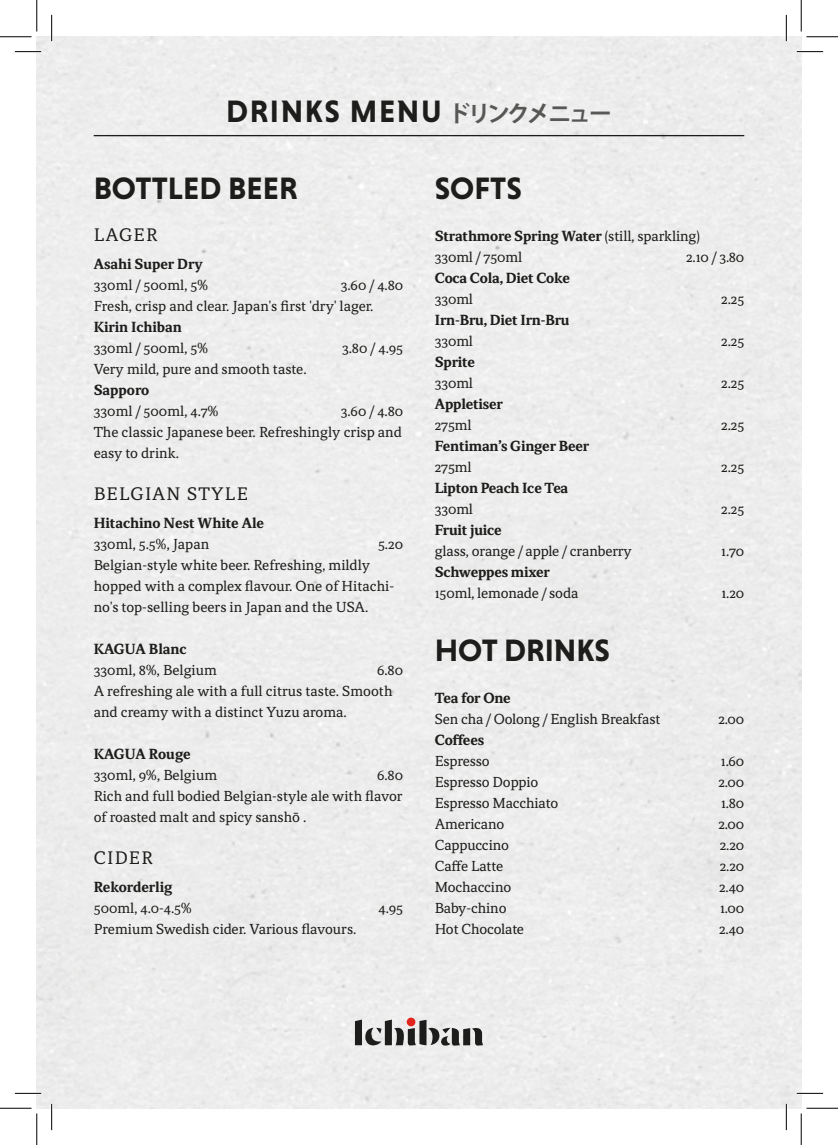
<style>
.page{position:relative;width:838px;height:1145px;background:#fff}
.page>*{position:absolute;margin:0;border:0;box-sizing:border-box;transform-origin:0 0}
.Price{font:700 31.5px "Niveau Grotesk";color:#1d1d1b}
.Price-2{font:700 31.5px "Niveau Grotesk";letter-spacing:.05em;color:#1d1d1b}
.t1{font:17.5px "Atiza Text";letter-spacing:.065em;color:#1d1d1b}
.Price-3{font:14px/21px "Atiza Text";color:#1d1d1b}
.Price-4{font:700 14px "Atiza Text";letter-spacing:-.01em;color:#1d1d1b}
.s1{font-family:"Koz Go Pr 6 N";font-size:22.75px;color:#575756}
.s2{font-weight:700}
.s3{font-weight:400}
</style>
<div class="page">
<svg style="left:355px;top:1020px;width:128px;height:26px;background:#929291"></svg>
<div style="left:406px;top:1018px;width:9px;height:8px;background:#e2251e;border-radius:50%"></div>
<hr style="left:94px;top:135px;width:650px;height:1px;background:#1d1d1b">
<svg style="left:15px;top:51px;width:26px;height:1px"></svg>
<svg style="left:796px;top:51px;width:27px;height:1px"></svg>
<svg style="left:15px;top:1093px;width:26px;height:1px"></svg>
<svg style="left:796px;top:1093px;width:27px;height:1px"></svg>
<svg style="left:51px;top:15px;width:1px;height:26px"></svg>
<svg style="left:51px;top:1104px;width:1px;height:26px"></svg>
<svg style="left:786px;top:15px;width:1px;height:26px"></svg>
<svg style="left:786px;top:1104px;width:1px;height:26px"></svg>
<hr style="left:0;top:36px;width:32px;height:1px;background:#000">
<hr style="left:806px;top:36px;width:31px;height:1px;background:#000">
<hr style="left:0;top:1108px;width:32px;height:1px;background:#000">
<hr style="left:806px;top:1108px;width:31px;height:1px;background:#000">
<hr style="left:36px;top:0;width:1px;height:31px;background:#000">
<hr style="left:36px;top:1113px;width:1px;height:32px;background:#000">
<hr style="left:800px;top:0;width:1px;height:31px;background:#000">
<hr style="left:800px;top:1113px;width:1px;height:32px;background:#000">
<h1 class="Price-2" style="left:226px;top:93px;width:387px">DRINKS MENU <span class="s1">ドリンクメニュー</span></h1>
<p class="Price" style="left:94px;top:170px;width:205px">BOTTLED BEER</p>
<p class="t1" style="left:94px;top:223px;width:65px">LAGER</p>
<p class="Price-4" style="left:94px;top:254px;width:111px">Asahi Super Dry</p>
<p class="Price-3" style="left:94px;top:274px;width:116px">330ml / 500ml, 5%</p>
<p class="Price-3" style="left:341px;top:274px;width:64px">3.60 / 4.80</p>
<p class="Price-3" style="left:94px;top:295px;width:281px">Fresh, crisp and clear. Japan's first 'dry' lager.<br><span class="s2">Kirin Ichiban</span></p>
<p class="Price-3" style="left:94px;top:337px;width:116px">330ml / 500ml, 5%</p>
<p class="Price-3" style="left:342px;top:337px;width:63px">3.80 / 4.95</p>
<p class="Price-3" style="left:94px;top:358px;width:214px">Very mild, pure and smooth taste.</p>
<p class="Price-4" style="left:94px;top:380px;width:57px">Sapporo</p>
<p class="Price-3" style="left:94px;top:400px;width:127px">330ml / 500ml, 4.7%</p>
<p class="Price-3" style="left:341px;top:400px;width:64px">3.60 / 4.80</p>
<p class="Price-3" style="left:94px;top:421px;width:310px">The classic Japanese beer. Refreshingly crisp and easy to drink.</p>
<p class="t1" style="left:94px;top:482px;width:156px">BELGIAN STYLE</p>
<p class="Price-4" style="left:94px;top:513px;width:172px">Hitachino Nest White Ale</p>
<p class="Price-3" style="left:94px;top:533px;width:117px">330ml, 5.5%, Japan</p>
<p class="Price-3" style="left:378px;top:533px;width:27px">5.20</p>
<p class="Price-3" style="left:94px;top:554px;width:302px">Belgian-style white beer. Refreshing, mildly hopped with a complex flavour. One of Hitachi&shy;no's top-selling beers in Japan and the USA.</p>
<p class="Price-4" style="left:94px;top:639px;width:94px">KAGUA Blanc</p>
<p class="Price-3" style="left:94px;top:659px;width:125px">330ml, 8%, Belgium</p>
<p class="Price-3" style="left:377px;top:659px;width:28px">6.80</p>
<p class="Price-3" style="left:94px;top:680px;width:300px">A refreshing ale with a full citrus taste. Smooth and creamy with a distinct Yuzu aroma.</p>
<p class="Price-4" style="left:94px;top:744px;width:99px">KAGUA Rouge</p>
<p class="Price-3" style="left:94px;top:764px;width:125px">330ml, 9%, Belgium</p>
<p class="Price-3" style="left:377px;top:764px;width:28px">6.80</p>
<p class="Price-3" style="left:94px;top:785px;width:310px">Rich and full bodied Belgian-style ale with flavor of roasted malt and spicy sanshō .</p>
<p class="t1" style="left:94px;top:846px;width:61px">CIDER</p>
<p class="Price-4" style="left:94px;top:877px;width:80px">Rekorderlig</p>
<p class="Price-3" style="left:94px;top:897px;width:100px">500ml, 4.0-4.5%</p>
<p class="Price-3" style="left:378px;top:897px;width:26px">4.95</p>
<p class="Price-3" style="left:94px;top:918px;width:264px">Premium Swedish cider. Various flavours.</p>
<p class="Price" style="left:434px;top:170px;width:89px">SOFTS</p>
<p class="Price-4" style="left:434px;top:226px;width:267px">Strathmore Spring Water <span class="s3">(still, sparkling)</span></p>
<p class="Price-3" style="left:434px;top:246px;width:89px">330ml / 750ml</p>
<p class="Price-3" style="left:686px;top:246px;width:60px">2.10 / 3.80</p>
<p class="Price-4" style="left:434px;top:268px;width:137px">Coca Cola, Diet Coke</p>
<p class="Price-3" style="left:434px;top:288px;width:40px">330ml</p>
<p class="Price-3" style="left:721px;top:288px;width:24px">2.25</p>
<p class="Price-4" style="left:434px;top:310px;width:136px">Irn-Bru, Diet Irn-Bru</p>
<p class="Price-3" style="left:434px;top:330px;width:40px">330ml</p>
<p class="Price-3" style="left:721px;top:330px;width:24px">2.25</p>
<p class="Price-4" style="left:434px;top:352px;width:42px">Sprite</p>
<p class="Price-3" style="left:434px;top:372px;width:40px">330ml</p>
<p class="Price-3" style="left:721px;top:372px;width:24px">2.25</p>
<p class="Price-4" style="left:434px;top:394px;width:69px">Appletiser</p>
<p class="Price-3" style="left:434px;top:414px;width:38px">275ml</p>
<p class="Price-3" style="left:721px;top:414px;width:24px">2.25</p>
<p class="Price-4" style="left:434px;top:436px;width:156px">Fentiman’s Ginger Beer</p>
<p class="Price-3" style="left:434px;top:456px;width:38px">275ml</p>
<p class="Price-3" style="left:721px;top:456px;width:24px">2.25</p>
<p class="Price-4" style="left:434px;top:478px;width:135px">Lipton Peach Ice Tea</p>
<p class="Price-3" style="left:434px;top:498px;width:40px">330ml</p>
<p class="Price-3" style="left:721px;top:498px;width:24px">2.25</p>
<p class="Price-4" style="left:434px;top:520px;width:68px">Fruit juice</p>
<p class="Price-3" style="left:434px;top:540px;width:199px">glass, orange / apple / cranberry</p>
<p class="Price-3" style="left:721px;top:540px;width:25px">1.70</p>
<p class="Price-4" style="left:434px;top:562px;width:117px">Schweppes mixer</p>
<p class="Price-3" style="left:434px;top:582px;width:145px">150ml, lemonade / soda</p>
<p class="Price-3" style="left:721px;top:582px;width:24px">1.20</p>
<p class="Price" style="left:434px;top:632px;width:177px">HOT DRINKS</p>
<p class="Price-4" style="left:434px;top:688px;width:78px">Tea for One</p>
<p class="Price-3" style="left:434px;top:708px;width:227px">Sen cha / Oolong / English Breakfast</p>
<p class="Price-3" style="left:718px;top:708px;width:27px">2.00</p>
<p class="Price-4" style="left:434px;top:730px;width:51px">Coffees</p>
<p class="Price-3" style="left:434px;top:750px;width:57px">Espresso</p>
<p class="Price-3" style="left:720px;top:750px;width:25px">1.60</p>
<p class="Price-3" style="left:434px;top:771px;width:105px">Espresso Doppio</p>
<p class="Price-3" style="left:718px;top:771px;width:27px">2.00</p>
<p class="Price-3" style="left:434px;top:792px;width:125px">Espresso Macchiato</p>
<p class="Price-3" style="left:721px;top:792px;width:25px">1.80</p>
<p class="Price-3" style="left:434px;top:813px;width:71px">Americano</p>
<p class="Price-3" style="left:718px;top:813px;width:27px">2.00</p>
<p class="Price-3" style="left:434px;top:834px;width:76px">Cappuccino</p>
<p class="Price-3" style="left:719px;top:834px;width:26px">2.20</p>
<p class="Price-3" style="left:434px;top:855px;width:70px">Caffe Latte</p>
<p class="Price-3" style="left:719px;top:855px;width:26px">2.20</p>
<p class="Price-3" style="left:434px;top:876px;width:78px">Mochaccino</p>
<p class="Price-3" style="left:719px;top:876px;width:27px">2.40</p>
<p class="Price-3" style="left:434px;top:897px;width:73px">Baby-chino</p>
<p class="Price-3" style="left:720px;top:897px;width:26px">1.00</p>
<p class="Price-3" style="left:434px;top:918px;width:91px">Hot Chocolate</p>
<p class="Price-3" style="left:719px;top:918px;width:27px">2.40</p>
</div>
